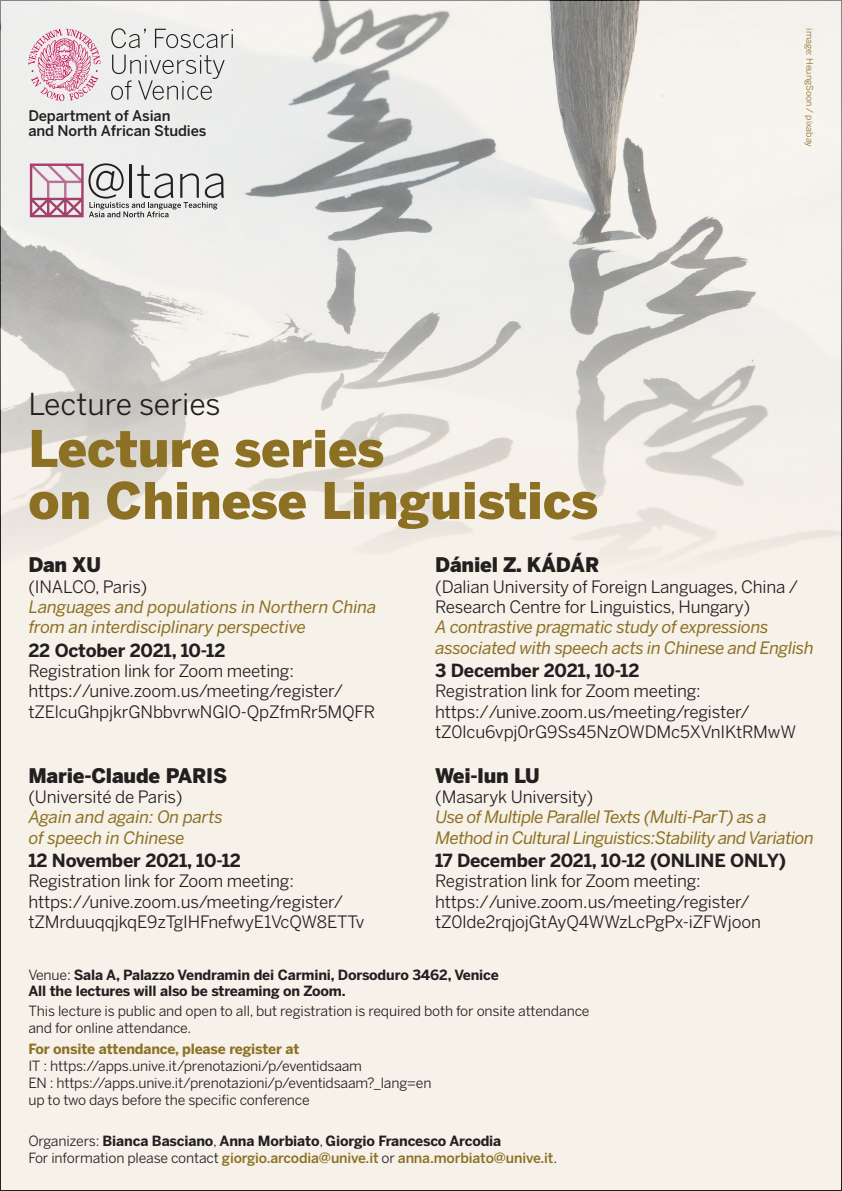
<style>
.page{position:relative;width:842px;height:1191px;background:#fff}
.page>*{position:absolute;margin:0;border:0;box-sizing:border-box;transform-origin:0 0}
.t1{font:900 50px/52px "Benton Sans";color:#8c7023}
.t2{font:30px "Benton Sans";color:#231f20}
.t3{font:900 20px "Benton Sans";letter-spacing:-.01em;color:#231f20}
.t4{font:700 18px "Benton Sans";letter-spacing:-.01em;color:#231f20}
.t5{font:17px/20.4px "Benton Sans";letter-spacing:-.01em;color:#231f20}
.t6{font:italic 17px/20.4px "Benton Sans";letter-spacing:-.02em;color:#8c7023}
.t7{font:500 14.6px/14.6px "Benton Sans";letter-spacing:-.01em;color:#231f20}
.t8{font:14px/16.8px "Benton Sans";letter-spacing:-.01em;color:#231f20}
.t9{font:700 14px/16.8px "Benton Sans";letter-spacing:-.01em;color:#231f20}
.t10{font:700 14px "Benton Sans";letter-spacing:-.01em;color:#8c7023}
.t11{font:9px "Benton Sans";color:#8c7023}
.s1{font-weight:400}
.s2{font-weight:500;color:#8c7023}
</style>
<div class="page">
<div style="left:0;top:0;width:841px;height:1190px;background:#f6f1e9"></div>
<img style="left:0;top:0;width:842px;height:582px">
<svg style="left:30px;top:163px;width:194px;height:54px"></svg>
<svg style="left:111px;top:28px;width:35px;height:20px"></svg>
<svg style="left:155px;top:29px;width:78px;height:19px"></svg>
<svg style="left:111px;top:55px;width:114px;height:45px"></svg>
<svg style="left:28px;top:29px;width:73px;height:72px"></svg>
<p class="t7" style="left:28px;top:108px;width:180px">Department of Asian<br>and North African Studies</p>
<p class="t11" style="left:815px;top:28px;width:120px;rotate:90deg">image: HeungSoon / pixabay</p>
<h2 class="t2" style="left:28px;top:386px;width:194px">Lecture series</h2>
<h1 class="t1" style="left:28px;top:422px;width:571px">Lecture series<br>on Chinese Linguistics</h1>
<p class="t3" style="left:28px;top:553px;width:74px">Dan XU</p>
<p class="t5" style="left:28px;top:576px;width:120px">(INALCO, Paris)</p>
<p class="t6" style="left:28px;top:596px;width:349px">Languages and populations in Northern China from an interdisciplinary perspective</p>
<p class="t4" style="left:28px;top:639px;width:199px">22 October 2021, 10-12</p>
<p class="t5" style="left:28px;top:660px;width:348px">Registration link for Zoom meeting: https://unive.zoom.us/meeting/register/ tZElcuGhpjkrGNbbvrwNGlO-QpZfmRr5MQFR</p>
<p class="t3" style="left:435px;top:553px;width:166px">Dániel Z. KÁDÁR</p>
<p class="t5" style="left:435px;top:576px;width:365px">(Dalian University of Foreign Languages, China /<br>Research Centre for Linguistics, Hungary)</p>
<p class="t6" style="left:435px;top:617px;width:380px">A contrastive pragmatic study of expressions associated with speech acts in Chinese and English</p>
<p class="t4" style="left:435px;top:659px;width:206px">3 December 2021, 10-12</p>
<p class="t5" style="left:435px;top:680px;width:362px">Registration link for Zoom meeting: https://unive.zoom.us/meeting/register/ tZ0lcu6vpj0rG9Ss45NzOWDMc5XVnIKtRMwW</p>
<p class="t3" style="left:435px;top:763px;width:106px">Wei-lun LU</p>
<p class="t5" style="left:435px;top:786px;width:160px">(Masaryk University)</p>
<p class="t6" style="left:435px;top:806px;width:380px">Use of Multiple Parallel Texts (Multi-ParT) as a<br>Method in Cultural Linguistics:Stability and Variation</p>
<p class="t4" style="left:435px;top:849px;width:353px">17 December 2021, 10-12 (ONLINE ONLY)</p>
<p class="t5" style="left:435px;top:870px;width:327px">Registration link for Zoom meeting: https://unive.zoom.us/meeting/register/ tZ0lde2rqjojGtAyQ4WWzLcPgPx-iZFWjoon</p>
<p class="t3" style="left:28px;top:763px;width:200px">Marie-Claude PARIS</p>
<p class="t5" style="left:28px;top:786px;width:156px">(Université de Paris)</p>
<p class="t6" style="left:28px;top:806px;width:196px">Again and again: On parts of speech in Chinese</p>
<p class="t4" style="left:28px;top:849px;width:214px">12 November 2021, 10-12</p>
<p class="t5" style="left:28px;top:870px;width:338px">Registration link for Zoom meeting: https://unive.zoom.us/meeting/register/ tZMrduuqqjkqE9zTgIHFnefwyE1VcQW8ETTv</p>
<p class="t9" style="left:28px;top:965px;width:472px"><span class="s1">Venue:</span> Sala A, Palazzo Vendramin dei Carmini, Dorsoduro 3462, Venice<br>All the lectures will also be streaming on Zoom.</p>
<p class="t8" style="left:28px;top:1002px;width:563px">This lecture is public and open to all, but registration is required both for onsite attendance and for online attendance.</p>
<p class="t10" style="left:28px;top:1040px;width:273px">For onsite attendance, please register at</p>
<p class="t8" style="left:28px;top:1057px;width:405px">IT : https://apps.unive.it/prenotazioni/p/eventidsaam<br>EN : https://apps.unive.it/prenotazioni/p/eventidsaam?_lang=en up to two days before the specific conference</p>
<p class="t9" style="left:28px;top:1132px;width:530px"><span class="s1">Organizers:</span> Bianca Basciano<span class="s1">,</span> Anna Morbiato<span class="s1">,</span> Giorgio Francesco Arcodia<br><span class="s1">For information please contact</span> <span class="s2">giorgio.arcodia@unive.it</span> <span class="s1">or</span> <span class="s2">anna.morbiato@unive.it</span><span class="s1">.</span></p>
</div>
